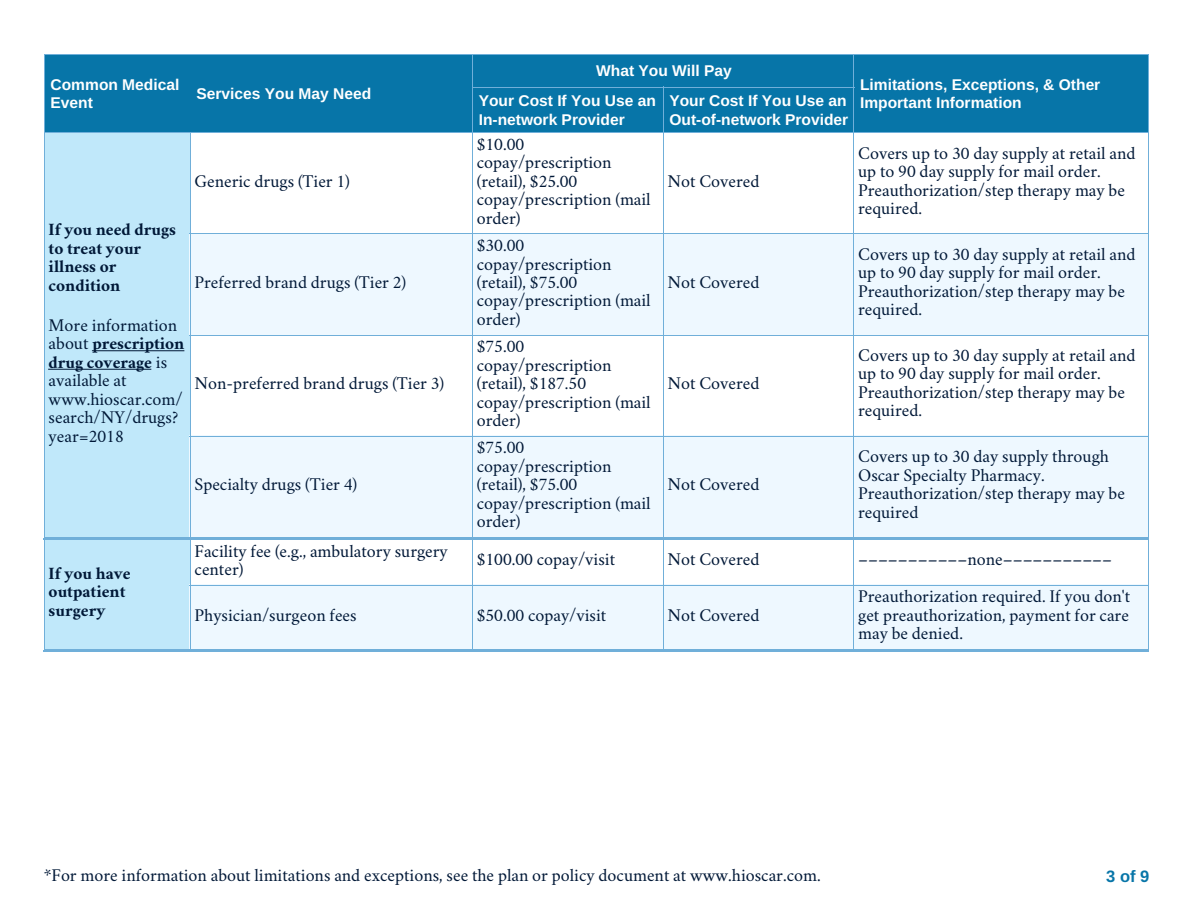
<style>
.page{position:relative;width:1188px;height:918px;background:#fff}
.page>*{position:absolute;margin:0;border:0;box-sizing:border-box;transform-origin:0 0}
.t1{font:700 16.5px "Arimo";color:#0775a8}
.t2{font:15.6px/18.5px "Crimson Text";letter-spacing:.005em;color:#001837}
.t3{font:700 15.6px/18.5px "Arimo";letter-spacing:.005em;color:#fff}
.t4{font:700 15.6px/18.5px "Crimson Text";letter-spacing:.005em;color:#001837}
.s1{font-weight:700}
</style>
<div class="page">
<div style="left:44px;top:54px;width:146px;height:78px;background:#0775a8"></div>
<div style="left:190px;top:54px;width:282px;height:78px;background:#0775a8"></div>
<div style="left:472px;top:54px;width:381px;height:33px;background:#0775a8"></div>
<div style="left:853px;top:54px;width:295px;height:78px;background:#0775a8"></div>
<div style="left:472px;top:87px;width:191px;height:45px;background:#0775a8"></div>
<div style="left:663px;top:87px;width:190px;height:45px;background:#0775a8"></div>
<div style="left:44px;top:132px;width:146px;height:405px;background:#c0e8fa"></div>
<div style="left:190px;top:234px;width:282px;height:101px;background:#eef8ff"></div>
<div style="left:472px;top:234px;width:191px;height:101px;background:#eef8ff"></div>
<div style="left:663px;top:234px;width:190px;height:101px;background:#eef8ff"></div>
<div style="left:853px;top:234px;width:295px;height:101px;background:#eef8ff"></div>
<div style="left:190px;top:436px;width:282px;height:101px;background:#eef8ff"></div>
<div style="left:472px;top:436px;width:191px;height:101px;background:#eef8ff"></div>
<div style="left:663px;top:436px;width:190px;height:101px;background:#eef8ff"></div>
<div style="left:853px;top:436px;width:295px;height:101px;background:#eef8ff"></div>
<div style="left:44px;top:539px;width:146px;height:110px;background:#c0e8fa"></div>
<div style="left:190px;top:585px;width:282px;height:64px;background:#eef8ff"></div>
<div style="left:472px;top:585px;width:191px;height:64px;background:#eef8ff"></div>
<div style="left:663px;top:585px;width:190px;height:64px;background:#eef8ff"></div>
<div style="left:853px;top:585px;width:295px;height:64px;background:#eef8ff"></div>
<hr style="left:853px;top:649px;width:296px;height:1px;background:#70afd9">
<hr style="left:1148px;top:585px;width:1px;height:65px;background:#70afd9">
<hr style="left:663px;top:649px;width:191px;height:1px;background:#70afd9">
<hr style="left:853px;top:585px;width:1px;height:65px;background:#70afd9">
<hr style="left:472px;top:649px;width:192px;height:1px;background:#70afd9">
<hr style="left:663px;top:585px;width:1px;height:65px;background:#70afd9">
<hr style="left:190px;top:649px;width:283px;height:1px;background:#70afd9">
<hr style="left:472px;top:585px;width:1px;height:65px;background:#70afd9">
<hr style="left:853px;top:585px;width:296px;height:1px;background:#70afd9">
<hr style="left:1148px;top:538px;width:1px;height:48px;background:#70afd9">
<hr style="left:663px;top:585px;width:191px;height:1px;background:#70afd9">
<hr style="left:853px;top:538px;width:1px;height:48px;background:#70afd9">
<hr style="left:472px;top:585px;width:192px;height:1px;background:#70afd9">
<hr style="left:663px;top:538px;width:1px;height:48px;background:#70afd9">
<hr style="left:190px;top:585px;width:283px;height:1px;background:#70afd9">
<hr style="left:472px;top:538px;width:1px;height:48px;background:#70afd9">
<hr style="left:44px;top:649px;width:147px;height:1px;background:#70afd9">
<hr style="left:44px;top:538px;width:1px;height:112px;background:#70afd9">
<hr style="left:190px;top:538px;width:1px;height:112px;background:#70afd9">
<hr style="left:853px;top:537px;width:296px;height:1px;background:#70afd9">
<hr style="left:1148px;top:436px;width:1px;height:102px;background:#70afd9">
<hr style="left:663px;top:537px;width:191px;height:1px;background:#70afd9">
<hr style="left:853px;top:436px;width:1px;height:102px;background:#70afd9">
<hr style="left:472px;top:537px;width:192px;height:1px;background:#70afd9">
<hr style="left:663px;top:436px;width:1px;height:102px;background:#70afd9">
<hr style="left:190px;top:537px;width:283px;height:1px;background:#70afd9">
<hr style="left:472px;top:436px;width:1px;height:102px;background:#70afd9">
<hr style="left:853px;top:436px;width:296px;height:1px;background:#70afd9">
<hr style="left:1148px;top:335px;width:1px;height:102px;background:#70afd9">
<hr style="left:663px;top:436px;width:191px;height:1px;background:#70afd9">
<hr style="left:853px;top:335px;width:1px;height:102px;background:#70afd9">
<hr style="left:472px;top:436px;width:192px;height:1px;background:#70afd9">
<hr style="left:663px;top:335px;width:1px;height:102px;background:#70afd9">
<hr style="left:190px;top:436px;width:283px;height:1px;background:#70afd9">
<hr style="left:472px;top:335px;width:1px;height:102px;background:#70afd9">
<hr style="left:853px;top:335px;width:296px;height:1px;background:#70afd9">
<hr style="left:1148px;top:234px;width:1px;height:102px;background:#70afd9">
<hr style="left:663px;top:335px;width:191px;height:1px;background:#70afd9">
<hr style="left:853px;top:234px;width:1px;height:102px;background:#70afd9">
<hr style="left:472px;top:335px;width:192px;height:1px;background:#70afd9">
<hr style="left:663px;top:234px;width:1px;height:102px;background:#70afd9">
<hr style="left:190px;top:335px;width:283px;height:1px;background:#70afd9">
<hr style="left:472px;top:234px;width:1px;height:102px;background:#70afd9">
<hr style="left:853px;top:234px;width:296px;height:1px;background:#70afd9">
<hr style="left:1148px;top:132px;width:1px;height:102px;background:#70afd9">
<hr style="left:663px;top:234px;width:191px;height:1px;background:#70afd9">
<hr style="left:853px;top:132px;width:1px;height:102px;background:#70afd9">
<hr style="left:472px;top:234px;width:192px;height:1px;background:#70afd9">
<hr style="left:663px;top:132px;width:1px;height:102px;background:#70afd9">
<hr style="left:190px;top:234px;width:283px;height:1px;background:#70afd9">
<hr style="left:472px;top:132px;width:1px;height:102px;background:#70afd9">
<hr style="left:44px;top:537px;width:147px;height:1px;background:#70afd9">
<hr style="left:44px;top:132px;width:1px;height:406px;background:#70afd9">
<hr style="left:190px;top:132px;width:1px;height:406px;background:#70afd9">
<hr style="left:663px;top:132px;width:191px;height:1px;background:#70afd9">
<hr style="left:472px;top:132px;width:192px;height:1px;background:#70afd9">
<hr style="left:663px;top:87px;width:1px;height:46px;background:#70afd9">
<hr style="left:853px;top:54px;width:296px;height:1px;background:#70afd9">
<hr style="left:853px;top:132px;width:296px;height:1px;background:#70afd9">
<hr style="left:853px;top:54px;width:1px;height:79px;background:#70afd9">
<hr style="left:1148px;top:54px;width:1px;height:79px;background:#70afd9">
<hr style="left:472px;top:54px;width:382px;height:1px;background:#70afd9">
<hr style="left:472px;top:87px;width:382px;height:1px;background:#70afd9">
<hr style="left:190px;top:54px;width:283px;height:1px;background:#70afd9">
<hr style="left:190px;top:132px;width:283px;height:1px;background:#70afd9">
<hr style="left:472px;top:54px;width:1px;height:79px;background:#70afd9">
<hr style="left:44px;top:54px;width:147px;height:1px;background:#70afd9">
<hr style="left:44px;top:132px;width:147px;height:1px;background:#70afd9">
<hr style="left:44px;top:54px;width:1px;height:79px;background:#70afd9">
<hr style="left:44px;top:650px;width:1105px;height:2px;background:#70afd9">
<hr style="left:44px;top:538px;width:1105px;height:2px;background:#70afd9">
<hr style="left:92px;top:350px;width:92px;height:1px;background:#001837">
<hr style="left:49px;top:369px;width:102px;height:1px;background:#001837">
<p class="t3" style="left:51px;top:75px;width:130px">Common Medical<br>Event</p>
<p class="t3" style="left:197px;top:85px;width:176px">Services You May Need</p>
<p class="t3" style="left:596px;top:61px;width:137px">What You Will Pay</p>
<p class="t3" style="left:860px;top:75px;width:242px">Limitations, Exceptions, &amp; Other</p>
<p class="t3" style="left:479px;top:91px;width:179px">Your Cost If You Use an</p>
<p class="t3" style="left:860px;top:93px;width:163px">Important Information</p>
<p class="t3" style="left:479px;top:110px;width:148px">In-network Provider</p>
<p class="t3" style="left:669px;top:91px;width:180px">Your Cost If You Use an<br>Out-of-network Provider</p>
<p class="t2" style="left:195px;top:174px;width:157px">Generic drugs (Tier 1)</p>
<p class="t4" style="left:49px;top:223px;width:129px">If you need drugs to treat your illness or condition</p>
<p class="t2" style="left:49px;top:318px;width:137px">More information about <span class="s1">prescription drug coverage</span> is available at www.hioscar.com/ search/NY/drugs? year=2018</p>
<p class="t2" style="left:195px;top:275px;width:213px">Preferred brand drugs (Tier 2)</p>
<p class="t2" style="left:195px;top:376px;width:251px">Non-preferred brand drugs (Tier 3)</p>
<p class="t2" style="left:195px;top:478px;width:164px">Specialty drugs (Tier 4)</p>
<p class="t2" style="left:477px;top:137px;width:176px">$10.00 copay/prescription (retail), $25.00 copay/prescription (mail order)</p>
<p class="t2" style="left:477px;top:238px;width:176px">$30.00 copay/prescription (retail), $75.00 copay/prescription (mail order)</p>
<p class="t2" style="left:477px;top:339px;width:176px">$75.00 copay/prescription (retail), $187.50 copay/prescription (mail order)</p>
<p class="t2" style="left:477px;top:441px;width:176px">$75.00 copay/prescription (retail), $75.00 copay/prescription (mail order)</p>
<p class="t2" style="left:667px;top:174px;width:94px">Not Covered</p>
<p class="t2" style="left:667px;top:275px;width:94px">Not Covered</p>
<p class="t2" style="left:667px;top:376px;width:94px">Not Covered</p>
<p class="t2" style="left:667px;top:478px;width:94px">Not Covered</p>
<p class="t2" style="left:858px;top:146px;width:279px">Covers up to 30 day supply at retail and up to 90 day supply for mail order.<br>Preauthorization/step therapy may be required.</p>
<p class="t2" style="left:858px;top:247px;width:279px">Covers up to 30 day supply at retail and up to 90 day supply for mail order.<br>Preauthorization/step therapy may be required.</p>
<p class="t2" style="left:858px;top:348px;width:279px">Covers up to 30 day supply at retail and up to 90 day supply for mail order.<br>Preauthorization/step therapy may be required.</p>
<p class="t2" style="left:858px;top:449px;width:268px">Covers up to 30 day supply through<br>Oscar Specialty Pharmacy.<br>Preauthorization/step therapy may be required</p>
<p class="t4" style="left:49px;top:566px;width:83px">If you have outpatient surgery</p>
<p class="t2" style="left:195px;top:544px;width:255px">Facility fee (e.g., ambulatory surgery center)</p>
<p class="t2" style="left:477px;top:553px;width:140px">$100.00 copay/visit</p>
<p class="t2" style="left:667px;top:553px;width:94px">Not Covered</p>
<p class="t2" style="left:858px;top:553px;width:255px">–––––––––––none–––––––––––</p>
<p class="t2" style="left:195px;top:608px;width:164px">Physician/surgeon fees</p>
<p class="t2" style="left:477px;top:608px;width:131px">$50.00 copay/visit</p>
<p class="t2" style="left:667px;top:608px;width:94px">Not Covered</p>
<p class="t2" style="left:858px;top:590px;width:274px;text-align:justify">Preauthorization required. If you don't get preauthorization, payment for care may be denied.</p>
<p class="t2" style="left:44px;top:868px;width:778px">*For more information about limitations and exceptions, see the plan or policy document at www.hioscar.com.</p>
<p class="t1" style="left:1106px;top:868px;width:45px">3of9</p>
</div>
